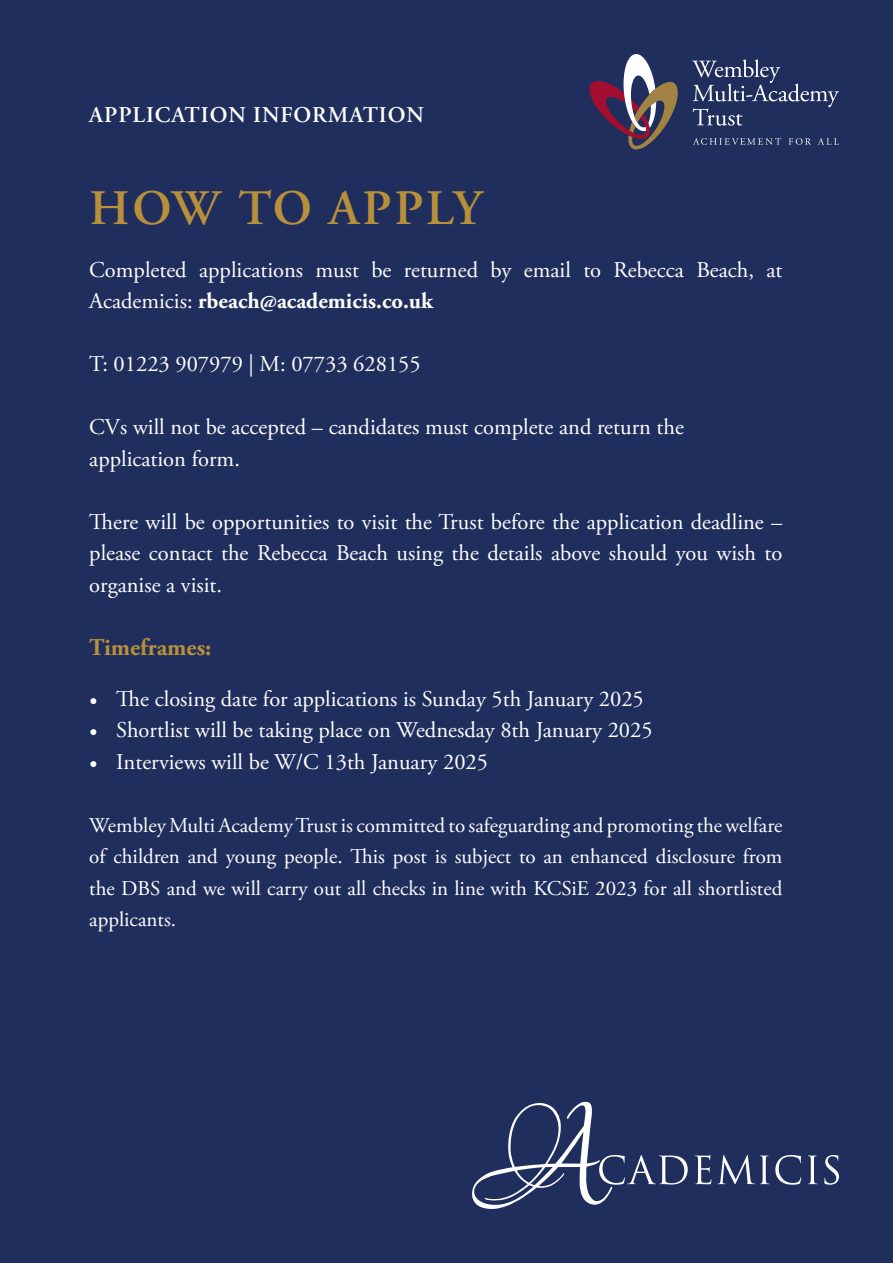
<style>
.page{position:relative;width:893px;height:1263px;background:#1f2e5c}
.page>*{position:absolute;margin:0;border:0;box-sizing:border-box;transform-origin:0 0}
.t1{font:600 49.5px "Adobe Garamond Pro";letter-spacing:.055em;color:#b8903b}
.t2{font:700 24px "Adobe Garamond Pro";color:#b8903b}
.t3{font:22.5px/31.5px "Adobe Garamond Pro";color:#fff}
.t4{font:600 22.5px "Adobe Garamond Pro";letter-spacing:.04em;color:#fff}
.t5{font:21px/31.5px "Adobe Garamond Pro";color:#fff;text-align:justify}
.s1{font-weight:700}
.s2{font-family:"Minion Pro"}
</style>
<div class="page">
<svg style="left:589px;top:54px;width:89px;height:96px"></svg>
<svg style="left:693px;top:138px;width:88px;height:7px"></svg>
<svg style="left:789px;top:138px;width:22px;height:7px"></svg>
<svg style="left:818px;top:138px;width:21px;height:7px"></svg>
<svg style="left:692px;top:59px;width:147px;height:67px"></svg>
<svg style="left:695px;top:1155px;width:16px;height:29px"></svg>
<svg style="left:717px;top:1155px;width:52px;height:29px"></svg>
<svg style="left:775px;top:1155px;width:26px;height:30px"></svg>
<svg style="left:808px;top:1155px;width:10px;height:29px"></svg>
<svg style="left:824px;top:1155px;width:15px;height:30px"></svg>
<svg style="left:472px;top:1101px;width:216px;height:108px"></svg>
<p class="t4" style="left:89px;top:101px;width:336px">APPLICATION INFORMATION</p>
<h1 class="t1" style="left:90px;top:179px;width:394px">HOW TO APPLY</h1>
<p class="t3" style="left:89px;top:255px;width:695px">Completed applications must be returned by email to Rebecca Beach, at<br>Academicis: <span class="s1">rbeach@academicis.co.uk</span></p>
<p class="t3" style="left:89px;top:349px;width:333px">T: 01223 907979 | M: 07733 628155</p>
<p class="t3" style="left:89px;top:412px;width:596px">CVs will not be accepted – candidates must complete and return the application form.</p>
<p class="t3" style="left:89px;top:507px;width:695px;text-align:justify">There will be opportunities to visit the Trust before the application deadline – please contact the Rebecca Beach using the details above should you wish to organise a visit.</p>
<p class="t2" style="left:89px;top:633px;width:124px">Timeframes:</p>
<p class="t3" style="left:89px;top:684px;width:556px"><span class="s2">•</span> The closing date for applications is Sunday 5th January 2025</p>
<p class="t3" style="left:89px;top:715px;width:565px"><span class="s2">•</span> Shortlist will be taking place on Wednesday 8th January 2025</p>
<p class="t3" style="left:89px;top:747px;width:400px"><span class="s2">•</span> Interviews will be W/C 13th January 2025</p>
<p class="t5" style="left:89px;top:810px;width:695px">Wembley Multi Academy Trust is committed to safeguarding and promoting the welfare of children and young people. This post is subject to an enhanced disclosure from the DBS and we will carry out all checks in line with KCSiE 2023 for all shortlisted applicants.</p>
</div>
